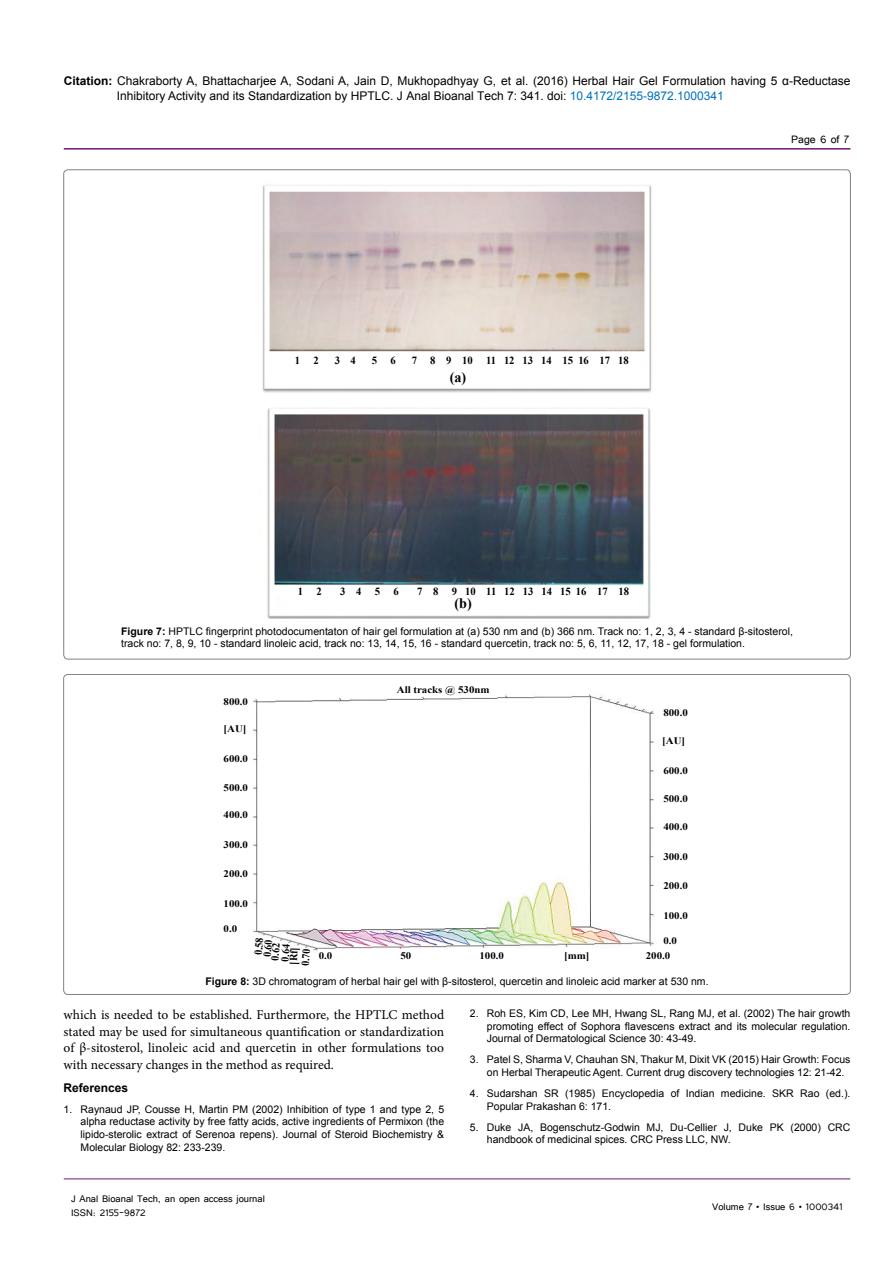
<style>
.page{position:relative;width:893px;height:1263px;background:#fff}
.page>*{position:absolute;margin:0;border:0;box-sizing:border-box;transform-origin:0 0}
.t1{font:700 14.55px "Times New Roman";color:#000}
.t2{font:13.5px/16.5px "Minion Pro";color:#000;text-align:justify}
.t3{font:13.5px "Tunga";color:#000}
.t4{font:12px/15px "Arial";color:#000}
.t5{font:12px/14.4px "Tunga";color:#000}
.t6{font:700 12px "Arial";color:#000}
.t7{font:700 10.95px "Times New Roman";color:#000}
.t8{font:700 10.95px/9px "Times New Roman";color:#000;scale:.92 1}
.VA_Figure_Caption{font:10.5px/12.6px "Arial";color:#000}
.t9{font:700 10.05px "Times New Roman";color:#000;scale:1.08 1}
.s1{font-weight:700}
.s2{color:#0072bc}
</style>
<div class="page">
<hr style="left:64px;top:148px;width:786px;height:2px;background:#741472">
<hr style="left:64px;top:1179px;width:786px;height:1px;background:#741472">
<img style="left:262px;top:185px;width:390px;height:434px">
<div style="left:291px;top:586px;width:346px;height:27px;background:#fff"></div>
<div style="left:288px;top:352px;width:349px;height:34px;background:#fff"></div>
<img style="left:253px;top:694px;width:401px;height:257px">
<svg style="left:253px;top:934px;width:61px;height:17px"></svg>
<div style="left:641px;top:947px;width:34px;height:17px;background:#fff"></div>
<div style="left:319px;top:949px;width:294px;height:15px;background:#fff"></div>
<div style="left:389px;top:684px;width:108px;height:12px;background:#fff"></div>
<p class="t4" style="left:117px;top:73px;width:735px;text-indent:-53px"><span class="s1">Citation:</span> Chakraborty A, Bhattacharjee A, Sodani A, Jain D, Mukhopadhyay G, et al. (2016) Herbal Hair Gel Formulation having 5 α-Reductase<br>Inhibitory Activity and its Standardization by HPTLC. J Anal Bioanal Tech 7: 341. doi: <span class="s2">10.4172/2155-9872.1000341</span></p>
<p class="t3" style="left:791px;top:131px;width:59px">Page 6 of 7</p>
<p class="t7" style="left:295px;top:353px;width:25px">1 2</p>
<p class="t7" style="left:335px;top:353px;width:23px">3 4</p>
<p class="t7" style="left:372px;top:353px;width:25px">5 6</p>
<p class="t7" style="left:412px;top:353px;width:219px">7 8 9 10 11 12 13 14 15 16 17 18</p>
<p class="t1" style="left:450px;top:367px;width:18px">(a)</p>
<p class="t7" style="left:298px;top:583px;width:25px">1 2</p>
<p class="t7" style="left:340px;top:583px;width:60px">3 4 5 6</p>
<p class="t7" style="left:417px;top:583px;width:213px">7 8 9 10 11 12 13 14 15 16 17 18</p>
<p class="t1" style="left:454px;top:593px;width:19px">(b)</p>
<p class="VA_Figure_Caption" style="left:121px;top:625px;width:673px"><span class="s1">Figure 7:</span> HPTLC fingerprint photodocumentaton of hair gel formulation at (a) 530 nm and (b) 366 nm. Track no: 1, 2, 3, 4 - standard β-sitosterol, track no: 7, 8, 9, 10 - standard linoleic acid, track no: 13, 14, 15, 16 - standard quercetin, track no: 5, 6, 11, 12, 17, 18 - gel formulation.</p>
<p class="t9" style="left:397px;top:682px;width:87px">All tracks @ 530nm</p>
<p class="t9" style="left:224px;top:694px;width:24px">800.0</p>
<p class="t9" style="left:224px;top:722px;width:23px">[AU]</p>
<p class="t9" style="left:663px;top:706px;width:24px">800.0</p>
<p class="t9" style="left:662px;top:734px;width:23px">[AU]</p>
<p class="t9" style="left:224px;top:752px;width:24px">600.0</p>
<p class="t9" style="left:224px;top:780px;width:24px">500.0</p>
<p class="t9" style="left:224px;top:808px;width:24px">400.0</p>
<p class="t9" style="left:224px;top:838px;width:24px">300.0</p>
<p class="t9" style="left:224px;top:867px;width:24px">200.0</p>
<p class="t9" style="left:224px;top:897px;width:24px">100.0</p>
<p class="t9" style="left:224px;top:922px;width:14px">0.0</p>
<p class="t9" style="left:663px;top:763px;width:24px">600.0</p>
<p class="t9" style="left:663px;top:792px;width:24px">500.0</p>
<p class="t9" style="left:663px;top:820px;width:24px">400.0</p>
<p class="t9" style="left:663px;top:850px;width:24px">300.0</p>
<p class="t9" style="left:663px;top:878px;width:24px">200.0</p>
<p class="t9" style="left:663px;top:908px;width:24px">100.0</p>
<p class="t9" style="left:663px;top:934px;width:14px">0.0</p>
<p class="t8" style="left:253px;top:956px;width:22px;rotate:-86deg">0.58<br>0.60</p>
<p class="t8" style="left:269px;top:961px;width:21px;line-height:10.2px;rotate:-86deg">0.62<br>0.64</p>
<p class="t8" style="left:289px;top:964px;width:20px;rotate:-88deg">[Rf]</p>
<p class="t8" style="left:300px;top:965px;width:21px;rotate:-86deg">0.70</p>
<p class="VA_Figure_Caption" style="left:205px;top:975px;width:505px"><span class="s1">Figure 8:</span> 3D chromatogram of herbal hair gel with β-sitosterol, quercetin and linoleic acid marker at 530 nm.</p>
<p class="t9" style="left:319px;top:948px;width:14px">0.0</p>
<p class="t9" style="left:400px;top:948px;width:12px">50</p>
<p class="t9" style="left:479px;top:948px;width:24px">100.0</p>
<p class="t9" style="left:564px;top:948px;width:25px">[mm]</p>
<p class="t9" style="left:646px;top:948px;width:24px">200.0</p>
<p class="t2" style="left:64px;top:1007px;width:382px">which is needed to be established. Furthermore, the HPTLC method stated may be used for simultaneous quantification or standardization of β-sitosterol, linoleic acid and quercetin in other formulations too with necessary changes in the method as required.</p>
<p class="t6" style="left:64px;top:1079px;width:66px">References</p>
<p class="VA_Figure_Caption" style="left:81px;top:1103px;width:365px;text-align:justify;text-indent:-17px">1. Raynaud JP, Cousse H, Martin PM (2002) Inhibition of type 1 and type 2, 5 alpha reductase activity by free fatty acids, active ingredients of Permixon (the lipido-sterolic extract of Serenoa repens). Journal of Steroid Biochemistry &amp; Molecular Biology 82: 233-239.</p>
<p class="t5" style="left:71px;top:1190px;width:195px">J Anal Bioanal Tech, an open access journal<br>ISSN: 2155-9872</p>
<p class="VA_Figure_Caption" style="left:487px;top:1007px;width:365px;text-align:justify;text-indent:-17px">2. Roh ES, Kim CD, Lee MH, Hwang SL, Rang MJ, et al. (2002) The hair growth promoting effect of Sophora flavescens extract and its molecular regulation.<br>Journal of Dermatological Science 30: 43-49.</p>
<p class="VA_Figure_Caption" style="left:487px;top:1053px;width:365px;text-indent:-17px">3. Patel S, Sharma V, Chauhan SN, Thakur M, Dixit VK (2015) Hair Growth: Focus on Herbal Therapeutic Agent. Current drug discovery technologies 12: 21-42.</p>
<p class="VA_Figure_Caption" style="left:487px;top:1087px;width:365px;text-indent:-17px">4. Sudarshan SR (1985) Encyclopedia of Indian medicine. SKR Rao (ed.).<br>Popular Prakashan 6: 171.</p>
<p class="VA_Figure_Caption" style="left:487px;top:1121px;width:365px;text-indent:-17px">5. Duke JA, Bogenschutz-Godwin MJ, Du-Cellier J, Duke PK (2000) CRC handbook of medicinal spices. CRC Press LLC, NW.</p>
<p class="t5" style="left:712px;top:1199px;width:132px">Volume 7 • Issue 6 • 1000341</p>
</div>
